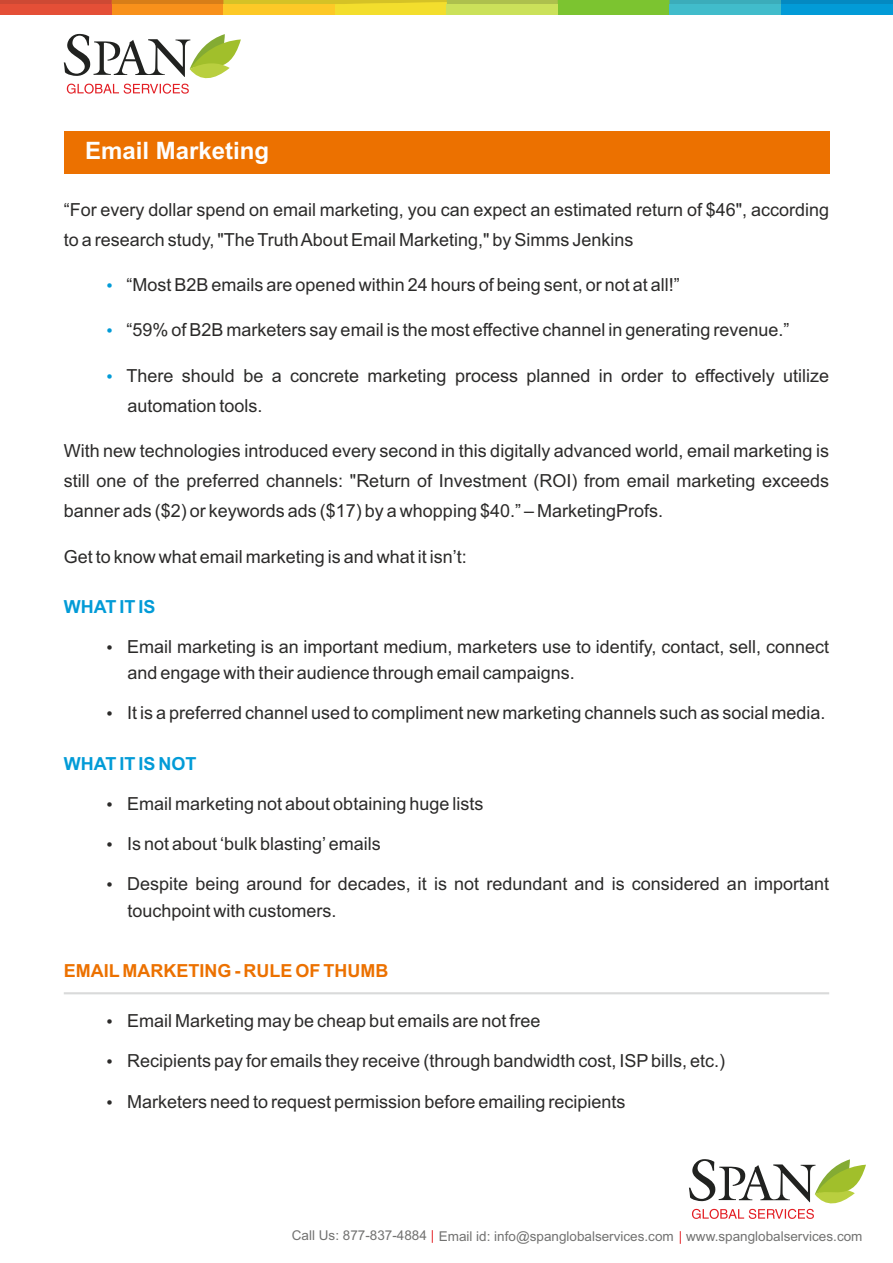
<style>
.page{position:relative;width:893px;height:1263px;background:#fff}
.page>*{position:absolute;margin:0;border:0;box-sizing:border-box;transform-origin:0 0}
.t1{font:700 24px "Arial";color:#fefefe}
.t2{font:18px/30.2px "Arial";color:#2b2a29}
.t3{font:700 18px "Arial";color:#ec7100}
.t4{font:700 18px "Arial";color:#029bd7}
.t5{font:13.5px "Arial";color:#727271}
.s1{color:#029bd7}
.s2{color:#e31e24}
</style>
<div class="page">
<div style="left:64px;top:131px;width:765px;height:43px;background:#ec7100"></div>
<hr style="left:64px;top:992px;width:765px;height:2px;background:#d9dada">
<svg style="left:0;top:0;width:112px;height:15px"></svg>
<hr style="left:112px;top:0;width:111px;height:4px;background:#d77e18">
<hr style="left:670px;top:0;width:111px;height:4px;background:#3bacba">
<svg style="left:781px;top:0;width:112px;height:15px"></svg>
<div style="left:1px;top:4px;width:111px;height:11px;background:#e44f37"></div>
<div style="left:112px;top:4px;width:111px;height:11px;background:#f8911b"></div>
<svg style="left:223px;top:0;width:447px;height:15px;background:#c6ca2e"></svg>
<div style="left:670px;top:4px;width:111px;height:11px;background:#41bccb"></div>
<div style="left:781px;top:4px;width:111px;height:11px;background:#029bd7"></div>
<div style="left:447px;top:4px;width:111px;height:11px;background:#cbe15a"></div>
<svg style="left:64px;top:34px;width:177px;height:60px"></svg>
<svg style="left:689px;top:1159px;width:177px;height:60px"></svg>
<h1 class="t1" style="left:85px;top:141px;width:186px">Email Marketing</h1>
<p class="t2" style="left:64px;top:196px;width:767px">“For every dollar spend on email marketing, you can expect an estimated return of $46", according to a research study, "The Truth About Email Marketing," by Simms Jenkins</p>
<p class="t2" style="left:106px;top:271px;width:575px"><span class="s1">•</span> “Most B2B emails are opened within 24 hours of being sent, or not at all!”</p>
<p class="t2" style="left:106px;top:317px;width:685px"><span class="s1">•</span> “59% of B2B marketers say email is the most effective channel in generating revenue.”</p>
<p class="t2" style="left:128px;top:362px;width:703px;text-indent:-21px"><span class="s1">•</span> There should be a concrete marketing process planned in order to effectively utilize automation tools.</p>
<p class="t2" style="left:64px;top:437px;width:767px;text-align:justify">With new technologies introduced every second in this digitally advanced world, email marketing is still one of the preferred channels: "Return of Investment (ROI) from email marketing exceeds banner ads ($2) or keywords ads ($17) by a whopping $40.” – MarketingProfs.</p>
<p class="t2" style="left:64px;top:543px;width:405px">Get to know what email marketing is and what it isn’t:</p>
<p class="t4" style="left:64px;top:600px;width:93px">WHAT IT IS</p>
<p class="t2" style="left:128px;top:635px;width:703px;line-height:26.1px;text-indent:-21px">• Email marketing is an important medium, marketers use to identify, contact, sell, connect and engage with their audience through email campaigns.</p>
<p class="t2" style="left:106px;top:700px;width:721px">• It is a preferred channel used to compliment new marketing channels such as social media.</p>
<p class="t4" style="left:64px;top:757px;width:134px">WHAT IT IS NOT</p>
<p class="t2" style="left:106px;top:790px;width:379px">• Email marketing not about obtaining huge lists</p>
<p class="t2" style="left:106px;top:830px;width:276px">• Is not about ‘bulk blasting’emails</p>
<p class="t2" style="left:128px;top:873px;width:703px;line-height:26.1px;text-indent:-21px">• Despite being around for decades, it is not redundant and is considered an important touchpoint with customers.</p>
<p class="t3" style="left:64px;top:964px;width:326px">EMAIL MARKETING - RULE OF THUMB</p>
<p class="t2" style="left:106px;top:1007px;width:436px">• Email Marketing may be cheap but emails are not free</p>
<p class="t2" style="left:106px;top:1048px;width:620px">• Recipients pay for emails they receive (through bandwidth cost, ISPbills, etc.)</p>
<p class="t2" style="left:106px;top:1088px;width:521px">• Marketers need to request permission before emailing recipients</p>
<p class="t5" style="left:292px;top:1231px;width:572px">Call Us: 877-837-4884 <span class="s2">|</span> Email id: info@spanglobalservices.com <span class="s2">|</span> www.spanglobalservices.com</p>
</div>
